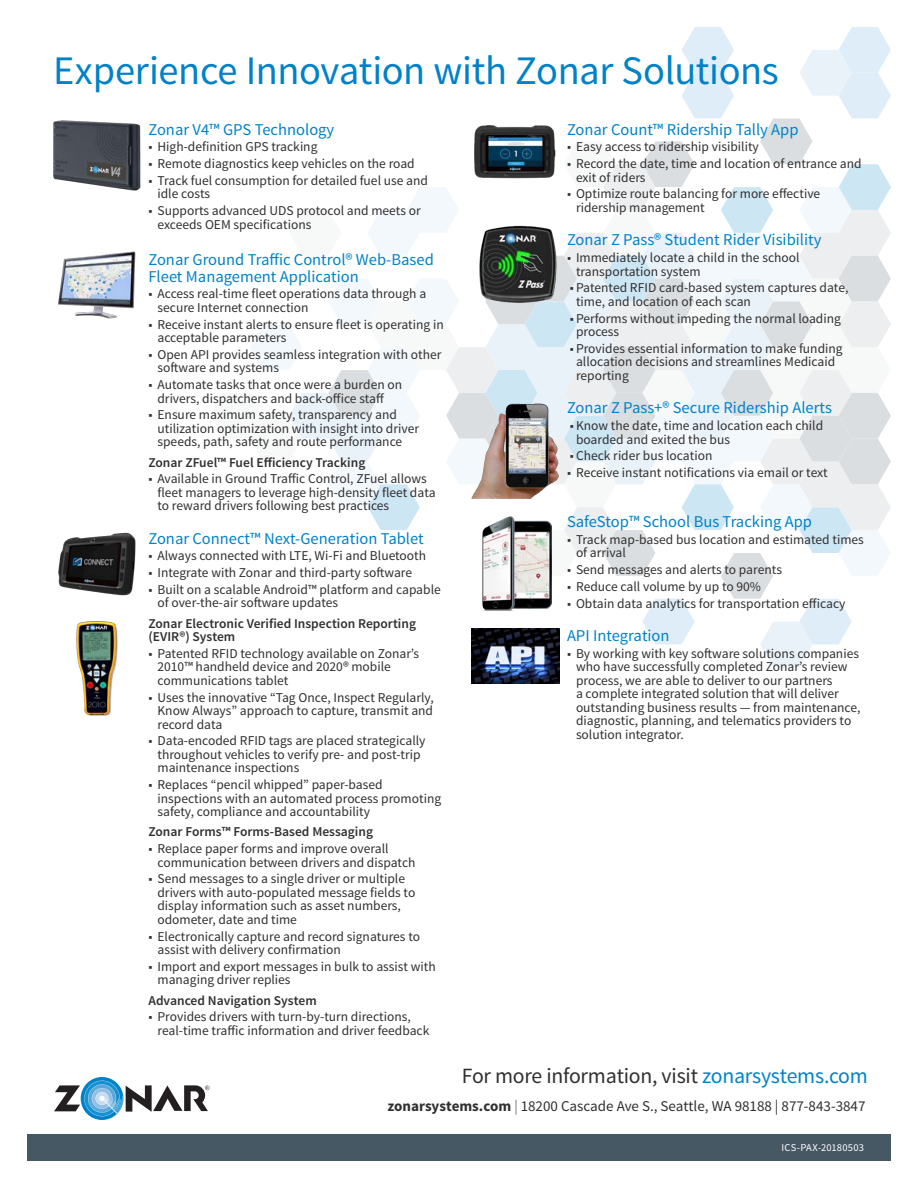
<style>
.page{position:relative;width:918px;height:1188px;background:#fff}
.page>*{position:absolute;margin:0;border:0;box-sizing:border-box;transform-origin:0 0}
.t1{font:40.5px "Source Sans Pro";letter-spacing:-.01em;color:#0082c8}
.Subhead{font:21.75px "Source Sans Pro";letter-spacing:-.01em;color:#312f30}
.Sub-head{font:16.5px/16.5px "Source Sans Pro";color:#0082c8}
.t2{font:15px "Source Sans Pro";color:#312f30}
.Bullets{font:13.5px/13.5px "Source Sans Pro";color:#312f30}
.Sub-head-2{font:600 13.5px/13.5px "Source Sans Pro";color:#312f30}
.t3{font:10.5px "Source Sans Pro";letter-spacing:.02em;color:#fff}
.s1{color:#0082c8}
.s2{font-weight:700}
.s3{font-weight:300}
</style>
<div class="page">
<svg style="left:250px;top:27px;width:641px;height:640px"></svg>
<img style="left:472px;top:225px;width:87px;height:78px">
<img style="left:472px;top:629px;width:87px;height:54px">
<img style="left:480px;top:516px;width:71px;height:97px">
<img style="left:53px;top:120px;width:88px;height:71px">
<img style="left:76px;top:621px;width:42px;height:95px">
<img style="left:471px;top:403px;width:87px;height:96px">
<img style="left:58px;top:251px;width:78px;height:68px">
<img style="left:58px;top:532px;width:78px;height:64px">
<img style="left:471px;top:121px;width:87px;height:62px">
<div style="left:27px;top:1134px;width:864px;height:27px;background:#475865"></div>
<svg style="left:54px;top:1077px;width:156px;height:43px"></svg>
<p class="t1" style="left:53px;top:46px;width:727px">Experience Innovation with Zonar Solutions</p>
<p class="Sub-head" style="left:148px;top:121px;width:187px">Zonar V4™ GPS Technology</p>
<p class="Bullets" style="left:148px;top:140px;width:171px">■ High-definition GPS tracking</p>
<p class="Bullets" style="left:148px;top:157px;width:268px">■ Remote diagnostics keep vehicles on the road</p>
<p class="Bullets" style="left:158px;top:174px;width:272px;text-indent:-9px">■ Track fuel consumption for detailed fuel use and idle costs</p>
<p class="Bullets" style="left:158px;top:204px;width:265px;text-indent:-9px">■ Supports advanced UDS protocol and meets or exceeds OEM specifications</p>
<p class="Sub-head" style="left:148px;top:252px;width:287px">Zonar Ground Traffic Control® Web-Based<br>Fleet Management Application</p>
<p class="Bullets" style="left:158px;top:287px;width:270px;text-indent:-9px">■ Access real-time fleet operations data through a secure Internet connection</p>
<p class="Bullets" style="left:158px;top:318px;width:288px;text-indent:-9px">■ Receive instant alerts to ensure fleet is operating in acceptable parameters</p>
<p class="Bullets" style="left:158px;top:348px;width:285px;text-indent:-9px">■ Open API provides seamless integration with other software and systems</p>
<p class="Bullets" style="left:158px;top:378px;width:246px;text-indent:-9px">■ Automate tasks that once were a burden on drivers, dispatchers and back-office staff</p>
<p class="Bullets" style="left:158px;top:408px;width:263px;text-indent:-9px">■ Ensure maximum safety, transparency and utilization optimization with insight into driver speeds, path, safety and route performance</p>
<p class="Sub-head-2" style="left:148px;top:456px;width:218px">Zonar ZFuel™ Fuel Efficiency Tracking</p>
<p class="Bullets" style="left:158px;top:472px;width:280px;text-indent:-9px">■ Available in Ground Traffic Control, ZFuel allows fleet managers to leverage high-density fleet data to reward drivers following best practices</p>
<p class="Sub-head" style="left:148px;top:530px;width:277px">Zonar Connect™ Next-Generation Tablet</p>
<p class="Bullets" style="left:148px;top:549px;width:279px">■ Always connected with LTE, Wi-Fi and Bluetooth</p>
<p class="Bullets" style="left:148px;top:566px;width:265px">■ Integrate with Zonar and third-party software</p>
<p class="Bullets" style="left:158px;top:583px;width:285px;text-indent:-9px">■ Built on a scalable Android™ platform and capable of over-the-air software updates</p>
<p class="Sub-head-2" style="left:148px;top:617px;width:269px">Zonar Electronic Verified Inspection Reporting (EVIR®) System</p>
<p class="Bullets" style="left:158px;top:647px;width:263px;text-indent:-9px">■ Patented RFID technology available on Zonar’s<br>2010™ handheld device and 2020® mobile communications tablet</p>
<p class="Bullets" style="left:158px;top:691px;width:278px;text-align:justify;text-indent:-9px">■ Uses the innovative “Tag Once, Inspect Regularly, Know Always” approach to capture, transmit and record data</p>
<p class="Bullets" style="left:158px;top:734px;width:270px;text-indent:-9px">■ Data-encoded RFID tags are placed strategically throughout vehicles to verify pre- and post-trip maintenance inspections</p>
<p class="Bullets" style="left:158px;top:778px;width:285px;text-indent:-9px">■ Replaces “pencil whipped” paper-based inspections with an automated process promoting safety, compliance and accountability</p>
<p class="Sub-head-2" style="left:148px;top:826px;width:226px">Zonar Forms™ Forms-Based Messaging</p>
<p class="Bullets" style="left:158px;top:842px;width:260px;text-indent:-9px">■ Replace paper forms and improve overall communication between drivers and dispatch</p>
<p class="Bullets" style="left:158px;top:872px;width:259px;text-indent:-9px">■ Send messages to a single driver or multiple drivers with auto-populated message fields to display information such as asset numbers, odometer, date and time</p>
<p class="Bullets" style="left:158px;top:930px;width:264px;text-indent:-9px">■ Electronically capture and record signatures to assist with delivery confirmation</p>
<p class="Bullets" style="left:158px;top:960px;width:280px;text-indent:-9px">■ Import and export messages in bulk to assist with managing driver replies</p>
<p class="Sub-head-2" style="left:148px;top:994px;width:170px">Advanced Navigation System</p>
<p class="Bullets" style="left:157px;top:1010px;width:273px;text-indent:-9px">■ Provides drivers with turn-by-turn directions, real-time traffic information and driver feedback</p>
<p class="Sub-head" style="left:567px;top:121px;width:233px">Zonar Count™ Ridership Tally App</p>
<p class="Bullets" style="left:567px;top:140px;width:193px">■ Easy access to ridership visibility</p>
<p class="Bullets" style="left:576px;top:157px;width:287px;text-indent:-9px">■ Record the date, time and location of entrance and exit of riders</p>
<p class="Bullets" style="left:576px;top:187px;width:246px;text-indent:-9px">■ Optimize route balancing for more effective ridership management</p>
<p class="Sub-head" style="left:567px;top:232px;width:256px">Zonar Z Pass® Student Rider Visibility</p>
<p class="Bullets" style="left:576px;top:251px;width:225px;text-indent:-9px">■ Immediately locate a child in the school transportation system</p>
<p class="Bullets" style="left:576px;top:281px;width:274px;text-indent:-6px">■ Patented RFID card-based system captures date, time, and location of each scan</p>
<p class="Bullets" style="left:576px;top:312px;width:266px;text-indent:-6px">■ Performs without impeding the normal loading process</p>
<p class="Bullets" style="left:576px;top:342px;width:268px;text-indent:-6px">■ Provides essential information to make funding allocation decisions and streamlines Medicaid reporting</p>
<p class="Sub-head" style="left:567px;top:400px;width:266px">Zonar Z Pass+® Secure Ridership Alerts</p>
<p class="Bullets" style="left:576px;top:419px;width:249px;text-indent:-6px">■ Know the date, time and location each child boarded and exited the bus</p>
<p class="Bullets" style="left:570px;top:449px;width:144px">■ Check rider bus location</p>
<p class="Bullets" style="left:567px;top:466px;width:262px">■ Receive instant notifications via email or text</p>
<p class="Sub-head" style="left:567px;top:514px;width:247px">SafeStop™ School Bus Tracking App</p>
<p class="Bullets" style="left:576px;top:533px;width:289px;text-indent:-9px">■ Track map-based bus location and estimated times of arrival</p>
<p class="Bullets" style="left:567px;top:563px;width:217px">■ Send messages and alerts to parents</p>
<p class="Bullets" style="left:567px;top:580px;width:196px">■ Reduce call volume by up to 90%</p>
<p class="Bullets" style="left:567px;top:597px;width:280px">■ Obtain data analytics for transportation efficacy</p>
<p class="Sub-head" style="left:567px;top:628px;width:104px">API Integration</p>
<p class="Bullets" style="left:576px;top:647px;width:286px;text-indent:-9px">■ By working with key software solutions companies who have successfully completed Zonar’s review process, we are able to deliver to our partners<br>a complete integrated solution that will deliver outstanding business results — from maintenance, diagnostic, planning, and telematics providers to solution integrator.</p>
<p class="Subhead" style="left:462px;top:1062px;width:408px">For more information, visit <span class="s1">zonarsystems.com</span></p>
<p class="t2" style="left:388px;top:1097px;width:479px"><span class="s2">zonarsystems.com</span> <span class="s3">|</span> 18200 Cascade Ave S., Seattle, WA 98188 | 877-843-3847</p>
<p class="t3" style="left:781px;top:1141px;width:84px">ICS-PAX-20180503</p>
</div>
